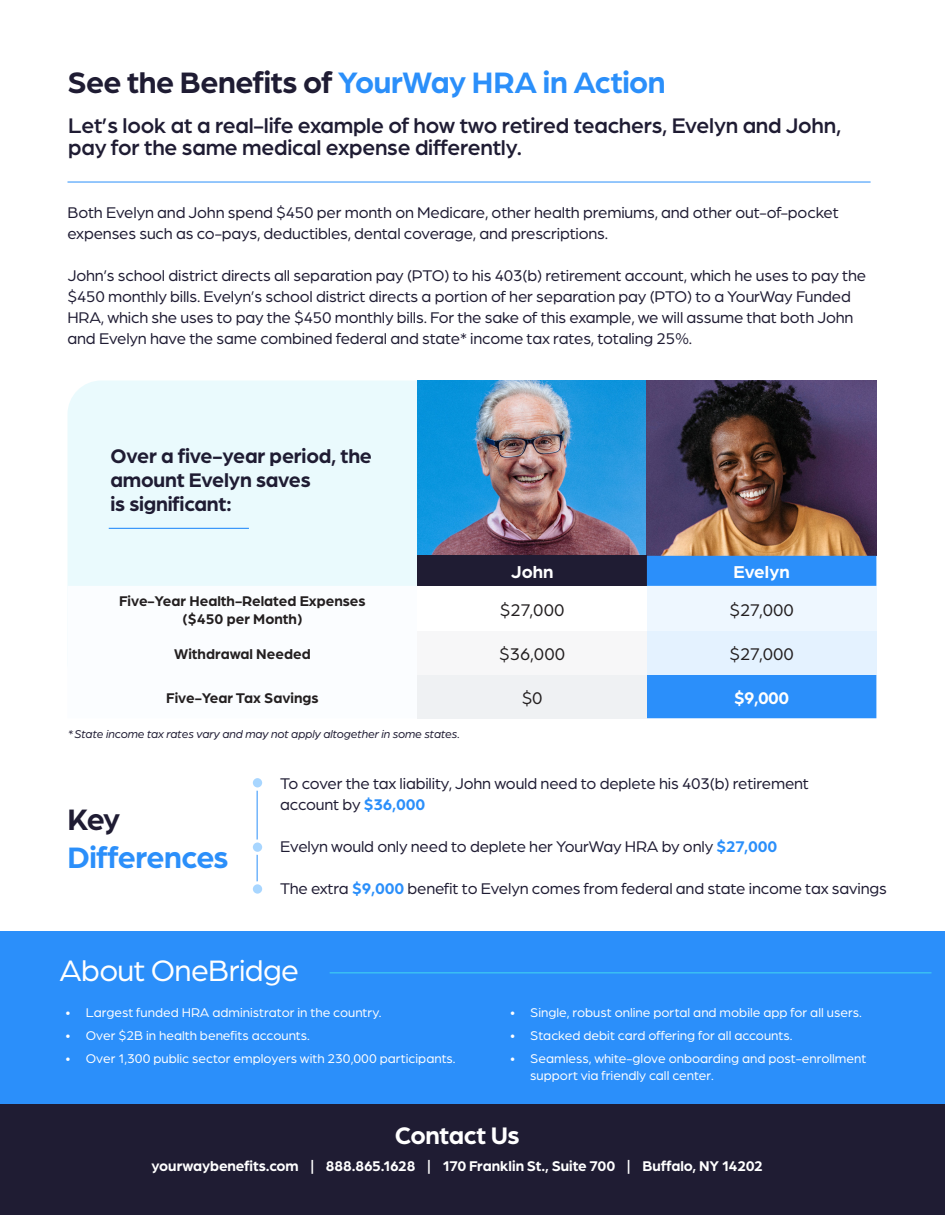
<style>
.page{position:relative;width:945px;height:1215px;background:#fff}
.page>*{position:absolute;margin:0;border:0;box-sizing:border-box;transform-origin:0 0}
.t1{font:700 31.5px "Arboria";letter-spacing:-.015em;color:#2b8ffa}
.t2{font:31.5px "Arboria";letter-spacing:-.02em;color:#fff}
.t3{font:700 31.5px "Arboria";color:#1f1c33}
.t4{font:700 25.5px "Arboria";letter-spacing:-.015em;color:#fff}
.t5{font:500 22.5px/22.5px "Arboria";letter-spacing:-.01em;color:#1f1c33}
.t6{font:700 21px/24px "Arboria";letter-spacing:-.01em;color:#1f1c33}
.t7{font:700 18.3px "Arboria";color:#fff}
.t8{font:18px "Arboria";color:#231f20}
.t9{font:700 18px "Arboria";color:#fff}
.t10{font:16.5px/21px "Arboria";letter-spacing:-.01em;color:#1f1c33}
.t11{font:700 15px "Arboria";color:#231f20}
.t12{font:700 15px "Arboria";letter-spacing:-.01em;color:#fff}
.t13{font:13.5px/16.5px "Arboria";color:#fff}
.t14{font:italic 12px "Arboria";letter-spacing:-.01em;color:#1f1c33}
.s1{color:#1f1c33}
.s2{font-weight:700;color:#2b8ffa}
</style>
<div class="page">
<div style="left:68px;top:380px;width:771px;height:317px;background:#eafafd;border-radius:34px"></div>
<img style="left:417px;top:380px;width:459px;height:176px">
<div style="left:417px;top:556px;width:230px;height:30px;background:#1f1c33"></div>
<div style="left:647px;top:556px;width:229px;height:162px;background:#2b8ffa"></div>
<div style="left:68px;top:586px;width:349px;height:111px;background:#fbfdff"></div>
<div style="left:417px;top:586px;width:230px;height:45px;background:#fff"></div>
<div style="left:647px;top:586px;width:229px;height:45px;background:#eef7ff"></div>
<div style="left:417px;top:631px;width:230px;height:44px;background:#f7f7f8"></div>
<div style="left:647px;top:631px;width:229px;height:44px;background:#e4f2ff"></div>
<div style="left:417px;top:675px;width:230px;height:43px;background:#eff1f3"></div>
<hr style="left:109px;top:528px;width:140px;height:1px;background:#2b8ffa">
<hr style="left:67px;top:182px;width:804px;height:1px;background:#2b8ffa">
<hr style="left:257px;top:790px;width:1px;height:99px;background:#2b8ffa">
<div style="left:251px;top:777px;width:13px;height:12px;background:#a8d6ff;border-radius:50%"></div>
<div style="left:250px;top:775px;width:15px;height:15px;border:3px solid #fff;border-radius:50%"></div>
<div style="left:251px;top:841px;width:13px;height:12px;background:#a8d6ff;border-radius:50%"></div>
<div style="left:250px;top:839px;width:15px;height:16px;border:3px solid #fff;border-radius:50%"></div>
<div style="left:251px;top:883px;width:13px;height:12px;background:#a8d6ff;border-radius:50%"></div>
<div style="left:250px;top:881px;width:15px;height:16px;border:3px solid #fff;border-radius:50%"></div>
<div style="left:0;top:932px;width:945px;height:183px;background:#2b8ffa"></div>
<div style="left:0;top:1104px;width:945px;height:111px;background:#1f1c33"></div>
<hr style="left:330px;top:972px;width:602px;height:1px;background:#42d6f0">
<p class="t1" style="left:68px;top:61px;width:600px"><span class="s1">See the Benefits of</span> YourWay HRA in Action</p>
<p class="t5" style="left:68px;top:113px;width:775px">Let’s look at a real-life example of how two retired teachers, Evelyn and John, pay for the same medical expense differently.</p>
<p class="t10" style="left:68px;top:201px;width:773px">Both Evelyn and John spend $450 per month on Medicare, other health premiums, and other out-of-pocket expenses such as co-pays, deductibles, dental coverage, and prescriptions.</p>
<p class="t10" style="left:68px;top:264px;width:800px">John’s school district directs all separation pay (PTO) to his 403(b) retirement account, which he uses to pay the $450 monthly bills. Evelyn’s school district directs a portion of her separation pay (PTO) to a YourWay Funded HRA, which she uses to pay the $450 monthly bills. For the sake of this example, we will assume that both John and Evelyn have the same combined federal and state* income tax rates, totaling 25%.</p>
<p class="t6" style="left:110px;top:443px;width:263px">Over a five-year period, the amount Evelyn saves<br>is significant:</p>
<p class="t11" style="left:119px;top:590px;width:248px">Five-Year Health-Related Expenses</p>
<p class="t11" style="left:182px;top:608px;width:122px">($450 per Month)</p>
<p class="t7" style="left:511px;top:560px;width:44px">John</p>
<p class="t7" style="left:734px;top:560px;width:58px">Evelyn</p>
<p class="t8" style="left:500px;top:598px;width:66px">$27,000</p>
<p class="t8" style="left:729px;top:598px;width:66px">$27,000</p>
<p class="t11" style="left:174px;top:644px;width:138px">Withdrawal Needed</p>
<p class="t8" style="left:499px;top:643px;width:67px">$36,000</p>
<p class="t8" style="left:729px;top:643px;width:66px">$27,000</p>
<p class="t11" style="left:166px;top:687px;width:154px">Five-Year Tax Savings</p>
<p class="t8" style="left:522px;top:686px;width:23px">$0</p>
<p class="t9" style="left:734px;top:686px;width:57px">$9,000</p>
<p class="t14" style="left:68px;top:726px;width:393px">*State income tax rates vary and may not apply altogether in some states.</p>
<p class="t3" style="left:68px;top:798px;width:54px">Key</p>
<p class="t1" style="left:68px;top:835px;width:163px">Differences</p>
<p class="t10" style="left:280px;top:773px;width:530px">To cover the tax liability, John would need to deplete his 403(b) retirement</p>
<p class="t10" style="left:280px;top:794px;width:147px">account by <span class="s2">$36,000</span></p>
<p class="t10" style="left:280px;top:836px;width:498px">Evelyn would only need to deplete her YourWay HRA by only <span class="s2">$27,000</span></p>
<p class="t10" style="left:280px;top:878px;width:608px">The extra <span class="s2">$9,000</span> benefit to Evelyn comes from federal and state income tax savings</p>
<p class="t2" style="left:60px;top:950px;width:241px">About OneBridge</p>
<p class="t13" style="left:66px;top:1004px;width:318px">• Largest funded HRA administrator in the country.</p>
<p class="t13" style="left:66px;top:1027px;width:246px">• Over $2B in health benefits accounts.</p>
<p class="t13" style="left:66px;top:1050px;width:392px">• Over 1,300 public sector employers with 230,000 participants.</p>
<p class="t13" style="left:510px;top:1004px;width:353px">• Single, robust online portal and mobile app for all users.</p>
<p class="t13" style="left:510px;top:1027px;width:284px">• Stacked debit card offering for all accounts.</p>
<p class="t13" style="left:530px;top:1050px;width:338px;text-indent:-20px">• Seamless, white-glove onboarding and post-enrollment support via friendly call center.</p>
<p class="t4" style="left:395px;top:1118px;width:126px">Contact Us</p>
<p class="t12" style="left:152px;top:1156px;width:613px">yourwaybenefits.com | 888.865.1628 | 170 Franklin St., Suite 700 | Buffalo, NY 14202</p>
</div>
